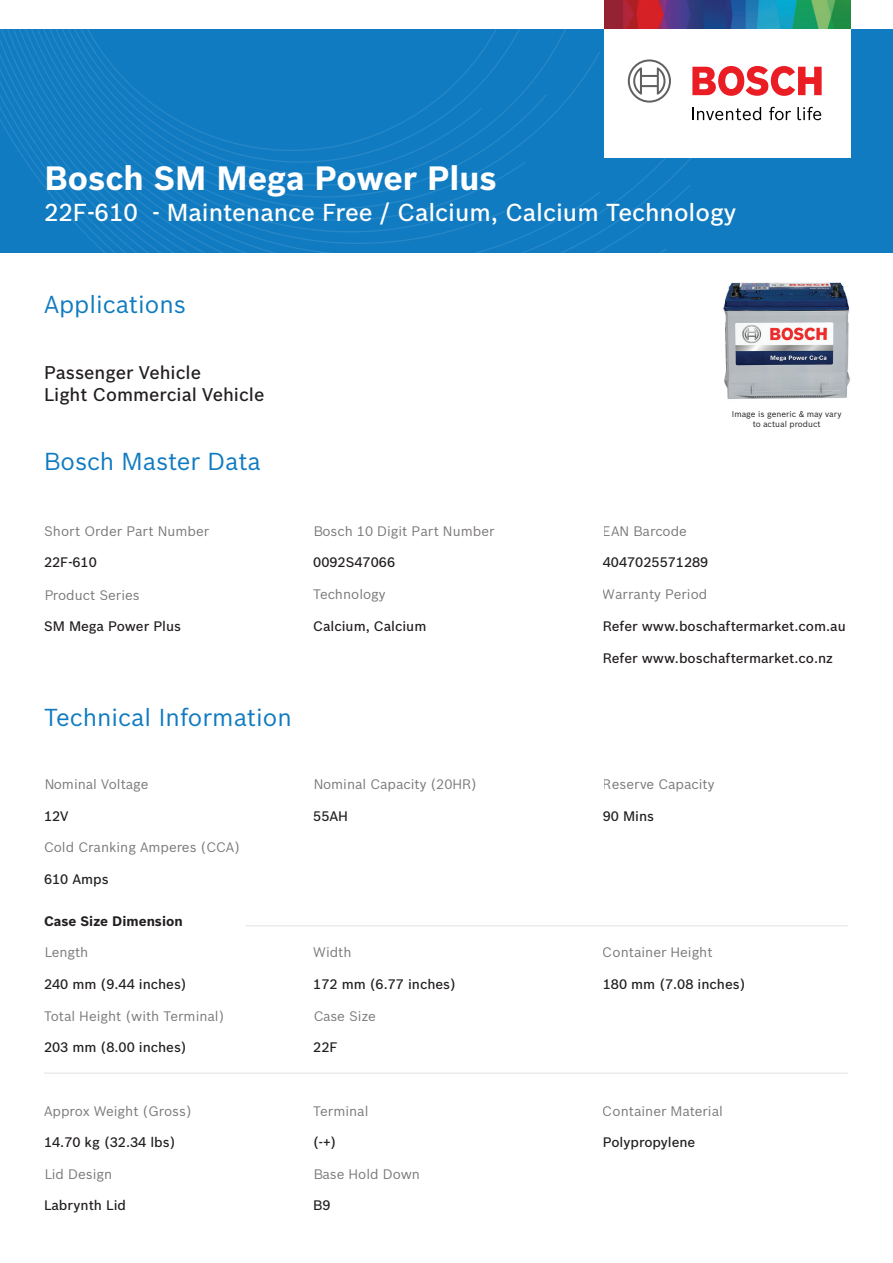
<style>
.page{position:relative;width:893px;height:1263px;background:#fff}
.page>*{position:absolute;margin:0;border:0;box-sizing:border-box;transform-origin:0 0}
.t1{font:700 33px "Bosch Sans";color:#fff}
.t2{font:500 24px "Bosch Sans";color:#fff}
.t3{font:24px "Bosch Sans";color:#107bc1}
.t4{font:500 18px/21.6px "Bosch Sans";color:#231f20}
.t5{font:13.5px "Bosch Sans";color:#231f20}
.t6{font:500 13.5px "Bosch Sans";color:#231f20}
.t7{font:700 13.5px "Bosch Sans";color:#231f20}
.t8{font:8.25px/10.5px "Bosch Sans";color:#231f20;text-align:center}
</style>
<div class="page">
<div style="left:0;top:0;width:893px;height:253px;background:#107bc1"></div>
<svg style="left:0;top:54px;width:115px;height:14px"></svg>
<svg style="left:0;top:81px;width:141px;height:13px"></svg>
<svg style="left:0;top:106px;width:691px;height:147px"></svg>
<svg style="left:0;top:118px;width:608px;height:135px"></svg>
<div style="left:0;top:0;width:893px;height:29px;background:#fff"></div>
<hr style="left:246px;top:925px;width:602px;height:1px;background:#939ca8">
<hr style="left:44px;top:1073px;width:804px;height:1px;background:#939ca8">
<div style="left:604px;top:0;width:246px;height:158px;background:#fff"></div>
<svg style="left:692px;top:107px;width:69px;height:13px"></svg>
<svg style="left:769px;top:107px;width:22px;height:13px"></svg>
<svg style="left:797px;top:107px;width:24px;height:13px"></svg>
<svg style="left:692px;top:66px;width:130px;height:30px"></svg>
<svg style="left:628px;top:59px;width:43px;height:44px"></svg>
<img style="left:604px;top:0;width:246px;height:29px">
<img style="left:723px;top:282px;width:127px;height:117px">
<h1 class="t1" style="left:45px;top:157px;width:454px">Bosch SM Mega Power Plus</h1>
<h2 class="t2" style="left:44px;top:197px;width:694px">22F-610 - Maintenance Free / Calcium, Calcium Technology</h2>
<h2 class="t3" style="left:44px;top:290px;width:144px">Applications</h2>
<h3 class="t4" style="left:44px;top:361px;width:222px">Passenger Vehicle<br>Light Commercial Vehicle</h3>
<h2 class="t3" style="left:44px;top:447px;width:218px">Bosch Master Data</h2>
<p class="t5" style="left:44px;top:523px;width:167px">Short Order Part Number</p>
<p class="t6" style="left:44px;top:554px;width:54px">22F-610</p>
<p class="t5" style="left:44px;top:586px;width:97px">Product Series</p>
<p class="t6" style="left:44px;top:618px;width:139px">SM Mega Power Plus</p>
<h2 class="t3" style="left:44px;top:702px;width:249px">Technical Information</h2>
<p class="t5" style="left:44px;top:776px;width:106px">Nominal Voltage</p>
<p class="t6" style="left:44px;top:807px;width:26px">12V</p>
<p class="t5" style="left:44px;top:839px;width:198px">Cold Cranking Amperes (CCA)</p>
<p class="t6" style="left:44px;top:870px;width:66px">610 Amps</p>
<p class="t7" style="left:44px;top:913px;width:140px">Case Size Dimension</p>
<p class="t8" style="left:732px;top:408px;width:111px">Image is generic &amp; may vary to actual product</p>
<p class="t5" style="left:313px;top:523px;width:183px">Bosch 10 Digit Part Number</p>
<p class="t5" style="left:603px;top:523px;width:86px">EAN Barcode</p>
<p class="t6" style="left:313px;top:554px;width:83px">0092S47066</p>
<p class="t6" style="left:603px;top:554px;width:107px">4047025571289</p>
<p class="t5" style="left:313px;top:586px;width:74px">Technology</p>
<p class="t5" style="left:603px;top:586px;width:106px">Warranty Period</p>
<p class="t6" style="left:313px;top:618px;width:115px">Calcium, Calcium</p>
<p class="t6" style="left:603px;top:618px;width:244px">Refer www.boschaftermarket.com.au</p>
<p class="t6" style="left:603px;top:649px;width:232px">Refer www.boschaftermarket.co.nz</p>
<p class="t5" style="left:313px;top:776px;width:165px">Nominal Capacity (20HR)</p>
<p class="t5" style="left:603px;top:776px;width:113px">Reserve Capacity</p>
<p class="t6" style="left:313px;top:807px;width:36px">55AH</p>
<p class="t6" style="left:603px;top:807px;width:53px">90 Mins</p>
<p class="t5" style="left:44px;top:943px;width:46px">Length</p>
<p class="t5" style="left:603px;top:943px;width:111px">Container Height</p>
<p class="t5" style="left:313px;top:943px;width:40px">Width</p>
<p class="t6" style="left:44px;top:976px;width:144px">240 mm (9.44 inches)</p>
<p class="t6" style="left:603px;top:976px;width:144px">180 mm (7.08 inches)</p>
<p class="t6" style="left:313px;top:976px;width:144px">172 mm (6.77 inches)</p>
<p class="t5" style="left:44px;top:1007px;width:182px">Total Height (with Terminal)</p>
<p class="t5" style="left:313px;top:1007px;width:64px">Case Size</p>
<p class="t6" style="left:44px;top:1038px;width:144px">203 mm (8.00 inches)</p>
<p class="t6" style="left:313px;top:1038px;width:26px">22F</p>
<p class="t5" style="left:44px;top:1102px;width:149px">Approx Weight (Gross)</p>
<p class="t5" style="left:313px;top:1102px;width:57px">Terminal</p>
<p class="t6" style="left:44px;top:1134px;width:133px">14.70 kg (32.34 lbs)</p>
<p class="t6" style="left:313px;top:1134px;width:25px">(-+)</p>
<p class="t5" style="left:44px;top:1165px;width:70px">Lid Design</p>
<p class="t5" style="left:313px;top:1165px;width:108px">Base Hold Down</p>
<p class="t6" style="left:44px;top:1197px;width:84px">Labrynth Lid</p>
<p class="t6" style="left:313px;top:1197px;width:19px">B9</p>
<p class="t5" style="left:603px;top:1102px;width:122px">Container Material</p>
<p class="t6" style="left:603px;top:1134px;width:94px">Polypropylene</p>
</div>
